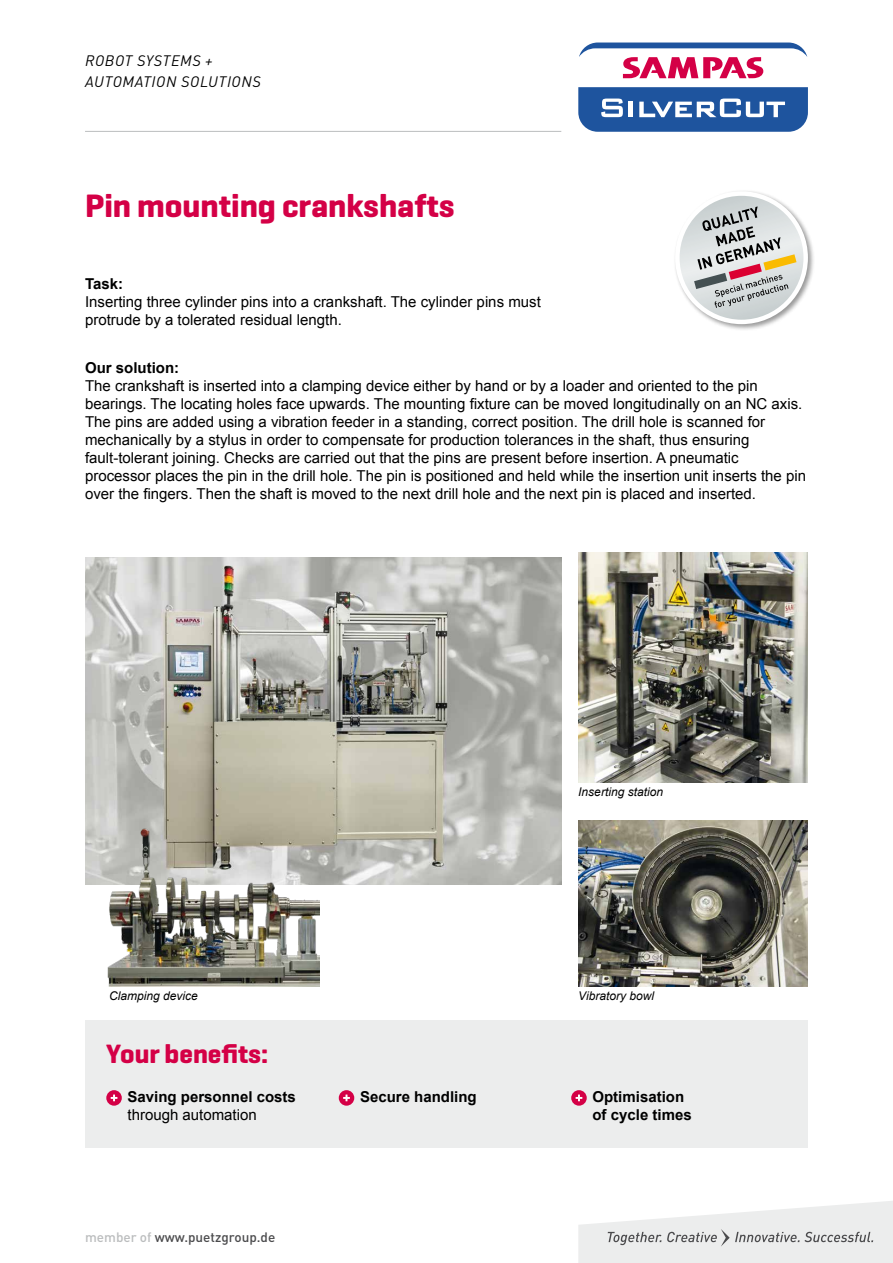
<style>
.page{position:relative;width:893px;height:1263px;background:#fff}
.page>*{position:absolute;margin:0;border:0;box-sizing:border-box;transform-origin:0 0}
.t1{font:700 33px "Geogrotesque";color:#d40046}
.t2{font:700 27px "Geogrotesque";color:#d40046}
.t3{font:15px/18px "Arial";color:#000}
.t4{font:700 15px/18px "Arial";color:#000}
.t5{font:italic 15px/21px "DIN Pro";letter-spacing:.04em;color:#000}
.t6{font:500 13.5px "DIN Pro";color:#4b4b4d}
.t7{font:italic 12px "Arial";color:#000}
.s1{color:#bbbdbe}
</style>
<div class="page">
<svg style="left:578px;top:87px;width:230px;height:45px;background:#4370ae"></svg>
<svg style="left:579px;top:43px;width:228px;height:35px"></svg>
<svg style="left:578px;top:1201px;width:315px;height:62px"></svg>
<hr style="left:85px;top:131px;width:476px;height:1px;background:#bbbdbe">
<div style="left:673px;top:190px;width:142px;height:142px;background:#000;opacity:.4"></div>
<div style="left:675px;top:191px;width:133px;height:133px;background:#fff;border-radius:50%"></div>
<img style="left:680px;top:196px;width:123px;height:124px;border-radius:62px">
<svg style="left:694px;top:206px;width:102px;height:102px;background:#bfbcb9"></svg>
<div style="left:85px;top:1020px;width:723px;height:128px;background:#eceded"></div>
<svg style="left:106px;top:1090px;width:16px;height:16px"></svg>
<svg style="left:111px;top:1094px;width:6px;height:7px"></svg>
<svg style="left:571px;top:1090px;width:16px;height:16px"></svg>
<svg style="left:576px;top:1094px;width:6px;height:7px"></svg>
<div style="left:339px;top:1090px;width:15px;height:16px;background:#d40046;border-radius:50%"></div>
<svg style="left:343px;top:1094px;width:7px;height:7px"></svg>
<img style="left:85px;top:558px;width:476px;height:326px">
<img style="left:578px;top:553px;width:230px;height:229px">
<img style="left:578px;top:821px;width:230px;height:165px">
<img style="left:91px;top:821px;width:229px;height:165px">
<p class="t5" style="left:85px;top:50px;width:177px">ROBOT SYSTEMS +<br>AUTOMATION SOLUTIONS</p>
<h1 class="t1" style="left:85px;top:185px;width:371px">Pin mounting crankshafts</h1>
<p class="t4" style="left:85px;top:275px;width:40px">Task:</p>
<p class="t3" style="left:85px;top:292px;width:457px">Inserting three cylinder pins into a crankshaft. The cylinder pins must protrude by a tolerated residual length.</p>
<p class="t4" style="left:85px;top:359px;width:96px">Our solution:</p>
<p class="t3" style="left:85px;top:376px;width:722px">The crankshaft is inserted into a clamping device either by hand or by a loader and oriented to the pin bearings. The locating holes face upwards. The mounting fixture can be moved longitudinally on an NC axis.<br>The pins are added using a vibration feeder in a standing, correct position. The drill hole is scanned for mechanically by a stylus in order to compensate for production tolerances in the shaft, thus ensuring fault-tolerant joining. Checks are carried out that the pins are present before insertion. A pneumatic processor places the pin in the drill hole. The pin is positioned and held while the insertion unit inserts the pin over the fingers. Then the shaft is moved to the next drill hole and the next pin is placed and inserted.</p>
<p class="t7" style="left:578px;top:784px;width:86px">Inserting station</p>
<p class="t7" style="left:109px;top:988px;width:90px">Clamping device</p>
<p class="t7" style="left:578px;top:988px;width:77px">Vibratory bowl</p>
<h2 class="t2" style="left:106px;top:1036px;width:163px">Your benefits:</h2>
<p class="t4" style="left:128px;top:1088px;width:170px">Saving personnel costs</p>
<p class="t3" style="left:128px;top:1105px;width:131px">through automation</p>
<p class="t6" style="left:85px;top:1228px;width:192px"><span class="s1">member of</span> www.puetzgroup.de</p>
<p class="t4" style="left:360px;top:1088px;width:118px">Secure handling</p>
<p class="t4" style="left:592px;top:1088px;width:101px">Optimisation of cycle times</p>
</div>
